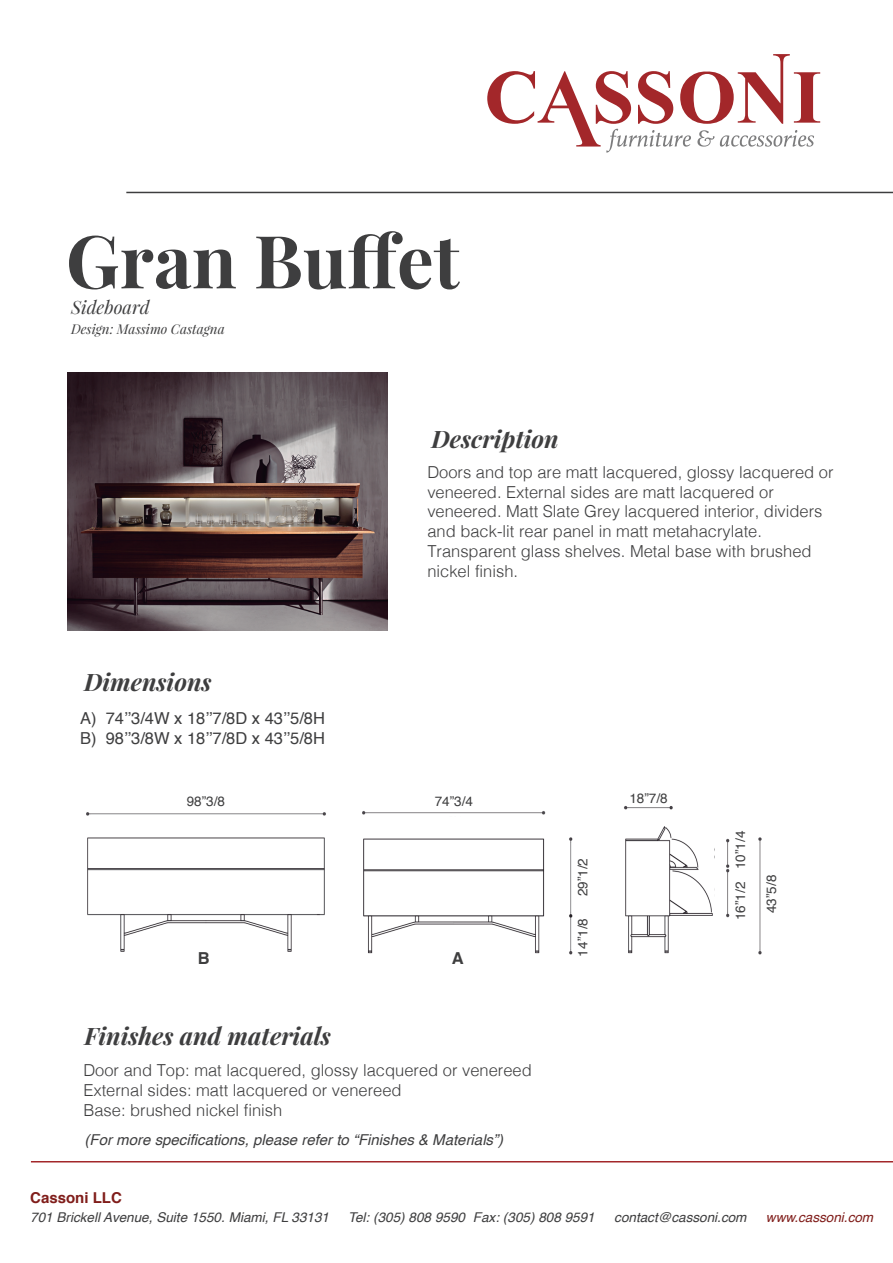
<style>
.page{position:relative;width:893px;height:1263px;background:#fff}
.page>*{position:absolute;margin:0;border:0;box-sizing:border-box;transform-origin:0 0}
.t1{font:italic 700 24px "Playfair Display";color:#3e3e3f}
.t2{font:italic 18.3px "Playfair Display";color:#3e3e3f}
.t3{font:300 16.5px/19.8px "Helvetica";color:#3e3e3f}
.t4{font:16.5px/19.8px "Helvetica";color:#3e3e3f}
.t5{font:700 16.5px "Helvetica";color:#3e3e3f}
.t6{font:italic 15px "Helvetica";color:#3e3e3f}
.t7{font:700 15px "Helvetica";color:#801d1a}
.t8{font:italic 13.5px "Helvetica";color:#3e3e3f}
.t9{font:13.5px "Helvetica";color:#3e3e3f}
.t10{font:italic 13.5px "Playfair Display";color:#3e3e3f}
.t11{font:italic 13.5px "Helvetica";color:#801d1a}
</style>
<div class="page">
<hr style="left:31px;top:1161px;width:862px;height:1px;background:#a3272a">
<hr style="left:126px;top:192px;width:767px;height:1px;background:#3e3e3f">
<svg style="left:487px;top:54px;width:333px;height:99px"></svg>
<svg style="left:69px;top:231px;width:391px;height:58px"></svg>
<img style="left:68px;top:373px;width:319px;height:257px">
<img style="left:362px;top:806px;width:400px;height:149px">
<img style="left:86px;top:812px;width:240px;height:140px">
<div style="left:175px;top:817px;width:53px;height:15px;background:#fff"></div>
<div style="left:425px;top:817px;width:53px;height:15px;background:#fff"></div>
<div style="left:425px;top:795px;width:53px;height:15px;background:#fff"></div>
<div style="left:575px;top:853px;width:15px;height:105px;background:#fff"></div>
<div style="left:553px;top:844px;width:15px;height:105px;background:#fff"></div>
<div style="left:731px;top:824px;width:26px;height:105px;background:#fff"></div>
<div style="left:629px;top:812px;width:45px;height:12px;background:#fff"></div>
<div style="left:715px;top:836px;width:8px;height:77px;background:#fff"></div>
<p class="t2" style="left:71px;top:295px;width:80px">Sideboard</p>
<p class="t10" style="left:71px;top:320px;width:155px">Design: Massimo Castagna</p>
<h1 class="t1" style="left:84px;top:665px;width:129px">Dimensions</h1>
<p class="t4" style="left:80px;top:709px;width:246px">A) 74’’3/4W x 18’’7/8D x 43’’5/8H<br>B) 98’’3/8W x 18’’7/8D x 43’’5/8H</p>
<h1 class="t1" style="left:431px;top:422px;width:129px">Description</h1>
<p class="t3" style="left:427px;top:461px;width:408px">Doors and top are matt lacquered, glossy lacquered or veneered. External sides are matt lacquered or veneered. Matt Slate Grey lacquered interior, dividers and back-lit rear panel in matt metahacrylate.<br>Transparent glass shelves. Metal base with brushed nickel finish.</p>
<p class="t9" style="left:187px;top:790px;width:40px">98”3/8</p>
<p class="t9" style="left:435px;top:790px;width:40px">74”3/4</p>
<p class="t9" style="left:629px;top:788px;width:40px">18”7/8</p>
<p class="t5" style="left:198px;top:945px;width:13px">B</p>
<p class="t5" style="left:452px;top:945px;width:13px">A</p>
<h1 class="t1" style="left:84px;top:1019px;width:248px">Finishes and materials</h1>
<p class="t3" style="left:83px;top:1059px;width:450px">Door and Top: mat lacquered, glossy lacquered or venereed<br>External sides: matt lacquered or venereed<br>Base: brushed nickel finish</p>
<p class="t6" style="left:85px;top:1128px;width:420px">(For more specifications, please refer to “Finishes &amp; Materials”)</p>
<p class="t9" style="left:572px;top:896px;width:40px;rotate:-90deg">29”1/2</p>
<p class="t9" style="left:572px;top:956px;width:40px;rotate:-90deg">14”1/8</p>
<p class="t9" style="left:730px;top:869px;width:40px;rotate:-90deg">10”1/4</p>
<p class="t9" style="left:730px;top:920px;width:40px;rotate:-90deg">16”1/2</p>
<p class="t9" style="left:761px;top:913px;width:40px;rotate:-90deg">43”5/8</p>
<p class="t7" style="left:30px;top:1185px;width:93px">Cassoni LLC</p>
<p class="t8" style="left:30px;top:1207px;width:300px">701 Brickell Avenue, Suite 1550. Miami, FL 33131</p>
<p class="t8" style="left:348px;top:1207px;width:248px">Tel: (305) 808 9590 Fax: (305) 808 9591</p>
<p class="t8" style="left:614px;top:1207px;width:134px">contact@cassoni.com</p>
<p class="t11" style="left:766px;top:1207px;width:109px">www.cassoni.com</p>
</div>
